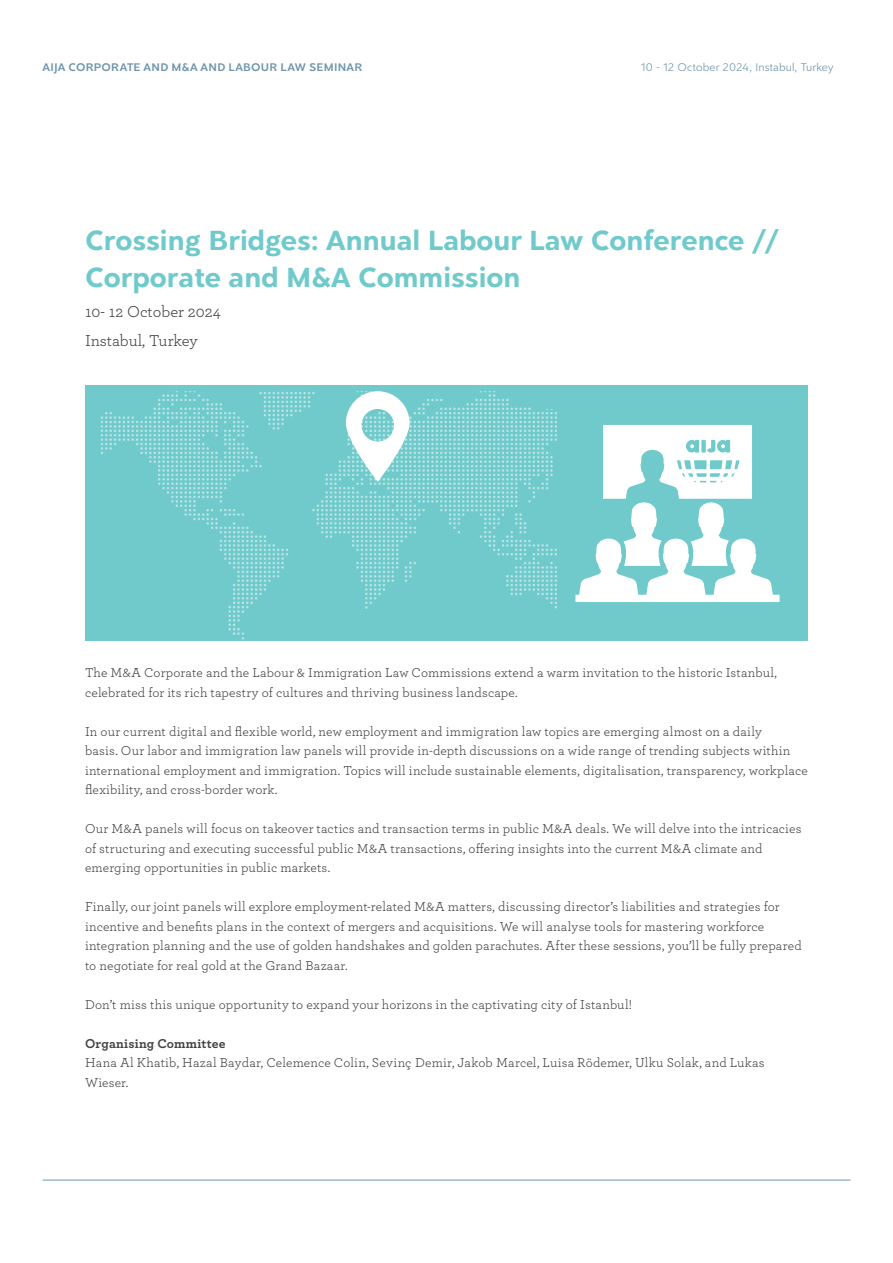
<style>
.page{position:relative;width:893px;height:1263px;background:#fff}
.page>*{position:absolute;margin:0;border:0;box-sizing:border-box;transform-origin:0 0}
.t1{font:700 30px/37.5px "Clarika Grotesque";color:#70cacb}
.t2{font:16.5px/29.2px "Archer";color:#414042}
.t3{font:13.5px/19.5px "Archer";letter-spacing:.01em;color:#414042}
.t4{font:700 13.5px "Archer";letter-spacing:.01em;color:#414042}
.t5{font:600 12px "Clarika Grotesque";letter-spacing:.025em;color:#7094aa}
.t6{font:300 12px "Clarika Grotesque";letter-spacing:.01em;color:#7094aa}
</style>
<div class="page">
<hr style="left:43px;top:1180px;width:807px;height:1px;background:#7094aa">
<div style="left:85px;top:386px;width:723px;height:255px;background:#70cacb"></div>
<svg style="left:575px;top:425px;width:205px;height:177px"></svg>
<svg style="left:101px;top:391px;width:456px;height:249px"></svg>
<p class="t5" style="left:43px;top:59px;width:321px">AIJA CORPORATE AND M&amp;A AND LABOUR LAW SEMINAR</p>
<p class="t6" style="left:641px;top:59px;width:194px">10 - 12 October 2024, Instabul, Turkey</p>
<h1 class="t1" style="left:85px;top:220px;width:695px">Crossing Bridges: Annual Labour Law Conference //<br>Corporate and M&amp;A Commission</h1>
<p class="t2" style="left:85px;top:296px;width:137px">10- 12 October 2024<br>Instabul, Turkey</p>
<p class="t3" style="left:85px;top:662px;width:693px">The M&amp;A Corporate and the Labour &amp; Immigration Law Commissions extend a warm invitation to the historic Istanbul, celebrated for its rich tapestry of cultures and thriving business landscape.</p>
<p class="t3" style="left:85px;top:721px;width:724px">In our current digital and flexible world, new employment and immigration law topics are emerging almost on a daily<br>basis. Our labor and immigration law panels will provide in-depth discussions on a wide range of trending subjects within international employment and immigration. Topics will include sustainable elements, digitalisation, transparency, workplace flexibility, and cross-border work.</p>
<p class="t3" style="left:85px;top:818px;width:718px">Our M&amp;A panels will focus on takeover tactics and transaction terms in public M&amp;A deals. We will delve into the intricacies of structuring and executing successful public M&amp;A transactions, offering insights into the current M&amp;A climate and emerging opportunities in public markets.</p>
<p class="t3" style="left:85px;top:896px;width:718px">Finally, our joint panels will explore employment-related M&amp;A matters, discussing director’s liabilities and strategies for incentive and benefits plans in the context of mergers and acquisitions. We will analyse tools for mastering workforce integration planning and the use of golden handshakes and golden parachutes. After these sessions, you’ll be fully prepared to negotiate for real gold at the Grand Bazaar.</p>
<p class="t3" style="left:85px;top:994px;width:549px">Don’t miss this unique opportunity to expand your horizons in the captivating city of Istanbul!</p>
<p class="t4" style="left:85px;top:1033px;width:142px">Organising Committee</p>
<p class="t3" style="left:85px;top:1052px;width:681px">Hana Al Khatib, Hazal Baydar, Celemence Colin, Sevinç Demir, Jakob Marcel, Luisa Rödemer, Ulku Solak, and Lukas<br>Wieser.</p>
</div>
